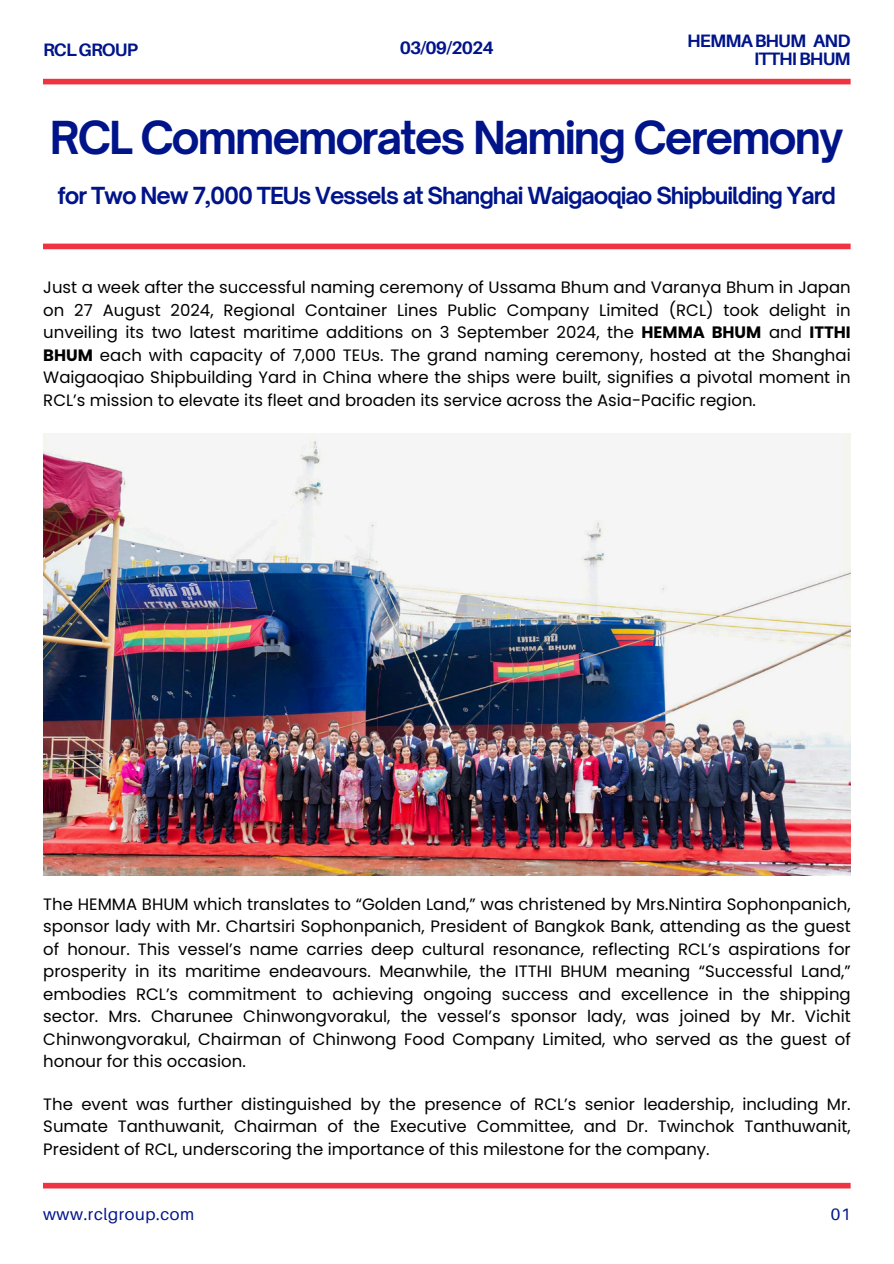
<style>
.page{position:relative;width:894px;height:1264px;background:#fff}
.page>*{position:absolute;margin:0;border:0;box-sizing:border-box;transform-origin:0 0}
.t1{font:700 43.5px "Open Sauce One";letter-spacing:-.05em;color:#001489}
.t2{font:700 22.5px "Open Sauce One";letter-spacing:-.05em;color:#001489}
.t3{font:700 18px/18px "Aileron";letter-spacing:-.05em;color:#001489;text-align:right}
.t4{font:16.5px/22.5px "Poppins";color:#000;text-align:justify}
.t5{font:16.5px "Aileron";letter-spacing:.035em;color:#001489}
.s1{font-weight:700}
</style>
<div class="page">
<div style="left:43px;top:79px;width:807px;height:5px;background:#ef3340"></div>
<div style="left:43px;top:243px;width:807px;height:6px;background:#ef3340"></div>
<div style="left:43px;top:1182px;width:807px;height:6px;background:#ef3340"></div>
<img style="left:43px;top:434px;width:807px;height:441px">
<h3 class="t3" style="left:43px;top:40px;width:96px">RCLGROUP</h3>
<h3 class="t3" style="left:399px;top:39px;width:95px">03/09/2024</h3>
<h3 class="t3" style="left:687px;top:31px;width:165px">HEMMABHUM AND<br>ITTHIBHUM</h3>
<p class="t1" style="left:50px;top:110px;width:795px">RCL Commemorates Naming Ceremony</p>
<h1 class="t2" style="left:58px;top:182px;width:779px">for Two New 7,000 TEUs Vessels at Shanghai Waigaoqiao Shipbuilding Yard</h1>
<p class="t4" style="left:43px;top:276px;width:808px">Just a week after the successful naming ceremony of Ussama Bhum and Varanya Bhum in Japan on 27 August 2024, Regional Container Lines Public Company Limited (RCL) took delight in unveiling its two latest maritime additions on 3 September 2024, the <span class="s1">HEMMA BHUM</span> and <span class="s1">ITTHI BHUM</span> each with capacity of 7,000 TEUs. The grand naming ceremony, hosted at the Shanghai Waigaoqiao Shipbuilding Yard in China where the ships were built, signifies a pivotal moment in RCL’s mission to elevate its fleet and broaden its service across the Asia-Pacific region.</p>
<p class="t4" style="left:43px;top:892px;width:808px">The HEMMA BHUM which translates to “Golden Land,” was christened by Mrs.Nintira Sophonpanich, sponsor lady with Mr. Chartsiri Sophonpanich, President of Bangkok Bank, attending as the guest of honour. This vessel’s name carries deep cultural resonance, reflecting RCL’s aspirations for prosperity in its maritime endeavours. Meanwhile, the ITTHI BHUM meaning “Successful Land,” embodies RCL’s commitment to achieving ongoing success and excellence in the shipping sector. Mrs. Charunee Chinwongvorakul, the vessel’s sponsor lady, was joined by Mr. Vichit Chinwongvorakul, Chairman of Chinwong Food Company Limited, who served as the guest of honour for this occasion.</p>
<p class="t4" style="left:43px;top:1092px;width:808px">The event was further distinguished by the presence of RCL’s senior leadership, including Mr.<br>Sumate Tanthuwanit, Chairman of the Executive Committee, and Dr. Twinchok Tanthuwanit, President of RCL, underscoring the importance of this milestone for the company.</p>
<h2 class="t5" style="left:43px;top:1204px;width:153px">www.rclgroup.com</h2>
<p class="t5" style="left:830px;top:1204px;width:21px">01</p>
</div>
